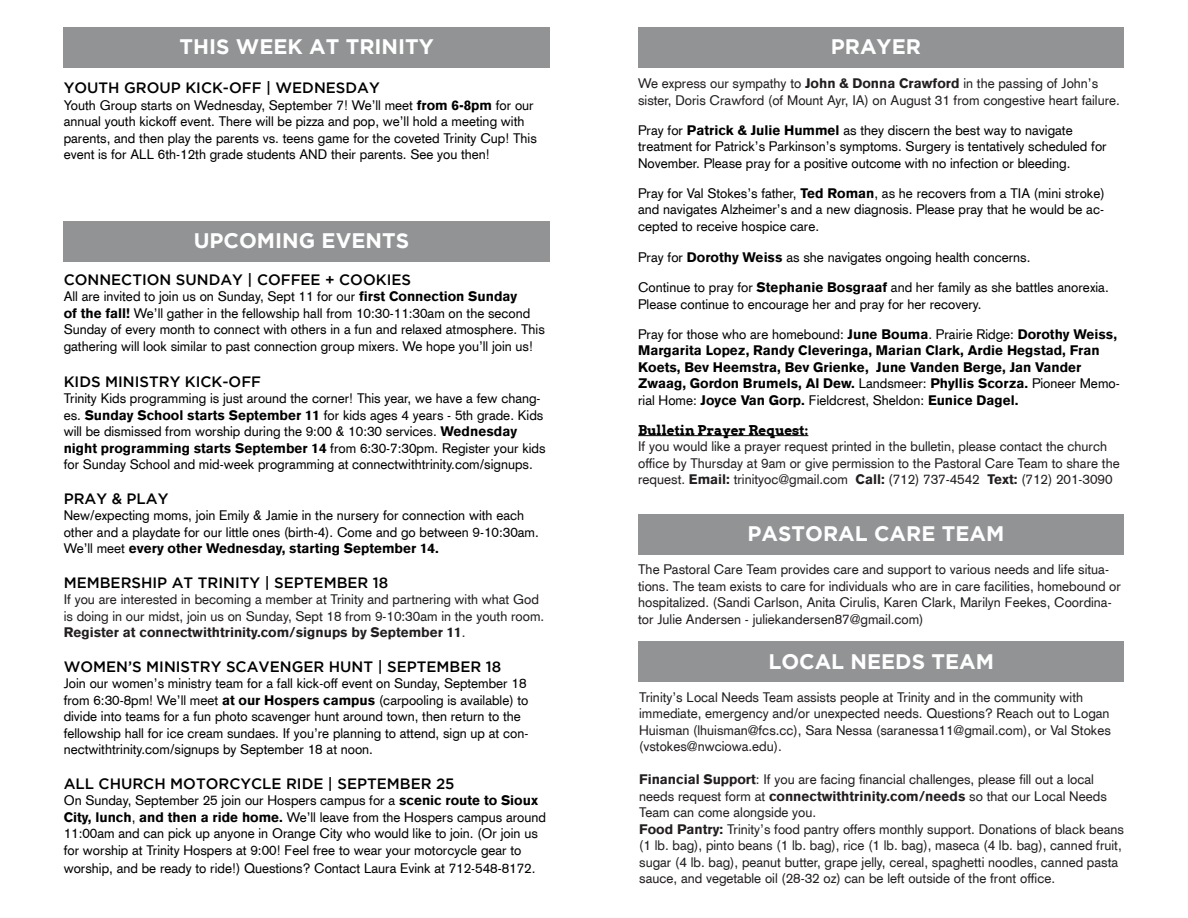
<style>
.page{position:relative;width:1188px;height:918px;background:#fff}
.page>*{position:absolute;margin:0;border:0;box-sizing:border-box;transform-origin:0 0}
.t1{font:700 21px "Gotham";color:#fff}
.t2{font:500 15px "Gotham";color:#000}
.t3{font:13.5px/16.5px "Akzidenz Grotesk CE";color:#000}
.t4{font:13.5px/16.5px "Akzidenz Grotesk CE";color:#231f20}
.t5{font:900 13.5px/16.5px "Akzidenz Grotesk CE";color:#000}
.s1{font-weight:900}
.s2{font-weight:400}
.s3{font-family:"Arvo";font-weight:700;color:#000}
</style>
<div class="page">
<div style="left:638px;top:27px;width:486px;height:41px;background:#919394"></div>
<div style="left:64px;top:27px;width:486px;height:41px;background:#919394"></div>
<div style="left:638px;top:641px;width:486px;height:41px;background:#919394"></div>
<hr style="left:638px;top:435px;width:170px;height:1px;background:#000">
<div style="left:638px;top:514px;width:486px;height:41px;background:#919394"></div>
<div style="left:64px;top:221px;width:486px;height:41px;background:#919394"></div>
<p class="t1" style="left:180px;top:35px;width:256px">THIS WEEK AT TRINITY</p>
<p class="t2" style="left:64px;top:80px;width:318px">YOUTH GROUP KICK-OFF | WEDNESDAY</p>
<p class="t3" style="left:64px;top:97px;width:475px">Youth Group starts on Wednesday, September 7! We’ll meet <span class="s1">from 6-8pm</span> for our annual youth kickoff event. There will be pizza and pop, we’ll hold a meeting with parents, and then play the parents vs. teens game for the coveted Trinity Cup! This event is for ALL 6th-12th grade students AND their parents. See you then!</p>
<p class="t1" style="left:194px;top:229px;width:217px">UPCOMING EVENTS</p>
<p class="t2" style="left:64px;top:271px;width:349px">CONNECTION SUNDAY | COFFEE + COOKIES</p>
<p class="t3" style="left:64px;top:288px;width:483px">All are invited to join us on Sunday, Sept 11 for our <span class="s1">first Connection Sunday<br>of the fall!</span> We’ll gather in the fellowship hall from 10:30-11:30am on the second Sunday of every month to connect with others in a fun and relaxed atmosphere. This gathering will look similar to past connection group mixers. We hope you’ll join us!</p>
<p class="t2" style="left:64px;top:373px;width:199px">KIDS MINISTRY KICK-OFF</p>
<p class="t3" style="left:64px;top:390px;width:483px">Trinity Kids programming is just around the corner! This year, we have a few chang&shy;es. <span class="s1">Sunday School starts September 11</span> for kids ages 4 years - 5th grade. Kids will be dismissed from worship during the 9:00 &amp; 10:30 services. <span class="s1">Wednesday night programming starts September 14</span> from 6:30-7:30pm. Register your kids for Sunday School and mid-week programming at connectwithtrinity.com/signups.</p>
<p class="t2" style="left:64px;top:490px;width:106px">PRAY &amp; PLAY</p>
<p class="t3" style="left:64px;top:507px;width:477px">New/expecting moms, join Emily &amp; Jamie in the nursery for connection with each other and a playdate for our little ones (birth-4). Come and go between 9-10:30am.<br>We’ll meet <span class="s1">every other Wednesday, starting September 14.</span></p>
<p class="t2" style="left:64px;top:574px;width:326px">MEMBERSHIP AT TRINITY | SEPTEMBER 18</p>
<p class="t4" style="left:64px;top:591px;width:482px">If you are interested in becoming a member at Trinity and partnering with what God is doing in our midst, join us on Sunday, Sept 18 from 9-10:30am in the youth room.<br><span class="s1">Register at connectwithtrinity.com/signups by September 11</span>.</p>
<p class="t2" style="left:64px;top:658px;width:439px">WOMEN’S MINISTRY SCAVENGER HUNT | SEPTEMBER 18</p>
<p class="t3" style="left:64px;top:675px;width:466px">Join our women’s ministry team for a fall kick-off event on Sunday, September 18 from 6:30-8pm! We’ll meet <span class="s1">at our Hospers campus</span> (carpooling is available) to divide into teams for a fun photo scavenger hunt around town, then return to the fellowship hall for ice cream sundaes. If you’re planning to attend, sign up at con&shy;nectwithtrinity.com/signups by September 18 at noon.</p>
<p class="t2" style="left:64px;top:775px;width:392px">ALL CHURCH MOTORCYCLE RIDE | SEPTEMBER 25</p>
<p class="t3" style="left:64px;top:792px;width:484px">On Sunday, September 25 join our Hospers campus for a <span class="s1">scenic route to Sioux City, lunch</span>, <span class="s1">and then a ride home.</span> We’ll leave from the Hospers campus around 11:00am and can pick up anyone in Orange City who would like to join. (Or join us for worship at Trinity Hospers at 9:00! Feel free to wear your motorcycle gear to</p>
<p class="t3" style="left:64px;top:860px;width:473px">worship, and be ready to ride!) Questions? Contact Laura Evink at 712-548-8172.</p>
<p class="t1" style="left:831px;top:35px;width:92px">PRAYER</p>
<p class="t4" style="left:638px;top:75px;width:483px">We express our sympathy to <span class="s1">John &amp; Donna Crawford</span> in the passing of John’s sister, Doris Crawford (of Mount Ayr, IA) on August 31 from congestive heart failure.</p>
<p class="t3" style="left:638px;top:121px;width:470px">Pray for <span class="s1">Patrick &amp; Julie Hummel</span> as they discern the best way to navigate treatment for Patrick’s Parkinson’s symptoms. Surgery is tentatively scheduled for<br>November. Please pray for a positive outcome with no infection or bleeding.</p>
<p class="t3" style="left:638px;top:184px;width:468px;text-align:justify">Pray for Val Stokes’s father, <span class="s1">Ted Roman</span>, as he recovers from a TIA (mini stroke) and navigates Alzheimer’s and a new diagnosis. Please pray that he would be ac&shy;cepted to receive hospice care.</p>
<p class="t3" style="left:638px;top:249px;width:394px">Pray for <span class="s1">Dorothy Weiss</span> as she navigates ongoing health concerns.</p>
<p class="t3" style="left:638px;top:279px;width:472px">Continue to pray for <span class="s1">Stephanie Bosgraaf</span> and her family as she battles anorexia.<br>Please continue to encourage her and pray for her recovery.</p>
<p class="t5" style="left:638px;top:326px;width:483px"><span class="s2">Pray for those who are homebound:</span> June Bouma<span class="s2">. Prairie Ridge:</span> Dorothy Weiss, Margarita Lopez, Randy Cleveringa, Marian Clark, Ardie Hegstad, Fran Koets, Bev Heemstra, Bev Grienke, June Vanden Berge, Jan Vander Zwaag, Gordon Brumels, Al Dew. <span class="s2">Landsmeer:</span> Phyllis Scorza. <span class="s2">Pioneer Memo&shy;rial Home:</span> Joyce Van Gorp. <span class="s2">Fieldcrest, Sheldon:</span> Eunice Dagel.</p>
<p class="t4" style="left:638px;top:421px;width:483px"><span class="s3">Bulletin Prayer Request:<br></span>If you would like a prayer request printed in the bulletin, please contact the church office by Thursday at 9am or give permission to the Pastoral Care Team to share the request. <span class="s1">Email:</span> trinityoc@gmail.com <span class="s1">Call:</span> (712) 737-4542 <span class="s1">Text:</span> (712) 201-3090</p>
<p class="t1" style="left:748px;top:521px;width:258px">PASTORAL CARE TEAM</p>
<p class="t4" style="left:638px;top:561px;width:484px">The Pastoral Care Team provides care and support to various needs and life situa&shy;tions. The team exists to care for individuals who are in care facilities, homebound or hospitalized. (Sandi Carlson, Anita Cirulis, Karen Clark, Marilyn Feekes, Coordina&shy;tor Julie Andersen - juliekandersen87@gmail.com)</p>
<p class="t1" style="left:768px;top:650px;width:227px">LOCAL NEEDS TEAM</p>
<p class="t4" style="left:639px;top:689px;width:473px">Trinity’s Local Needs Team assists people at Trinity and in the community with immediate, emergency and/or unexpected needs. Questions? Reach out to Logan<br>Huisman (lhuisman@fcs.cc), Sara Nessa (saranessa11@gmail.com), or Val Stokes</p>
<p class="t4" style="left:639px;top:738px;width:144px">(vstokes@nwciowa.edu).</p>
<p class="t4" style="left:639px;top:771px;width:469px"><span class="s1">Financial Support</span>: If you are facing financial challenges, please fill out a local needs request form at <span class="s1">connectwithtrinity.com/needs</span> so that our Local Needs<br>Team can come alongside you.</p>
<p class="t4" style="left:639px;top:821px;width:486px"><span class="s1">Food Pantry:</span> Trinity’s food pantry offers monthly support. Donations of black beans (1 lb. bag), pinto beans (1 lb. bag), rice (1 lb. bag), maseca (4 lb. bag), canned fruit, sugar (4 lb. bag), peanut butter, grape jelly, cereal, spaghetti noodles, canned pasta sauce, and vegetable oil (28-32 oz) can be left outside of the front office.</p>
</div>
